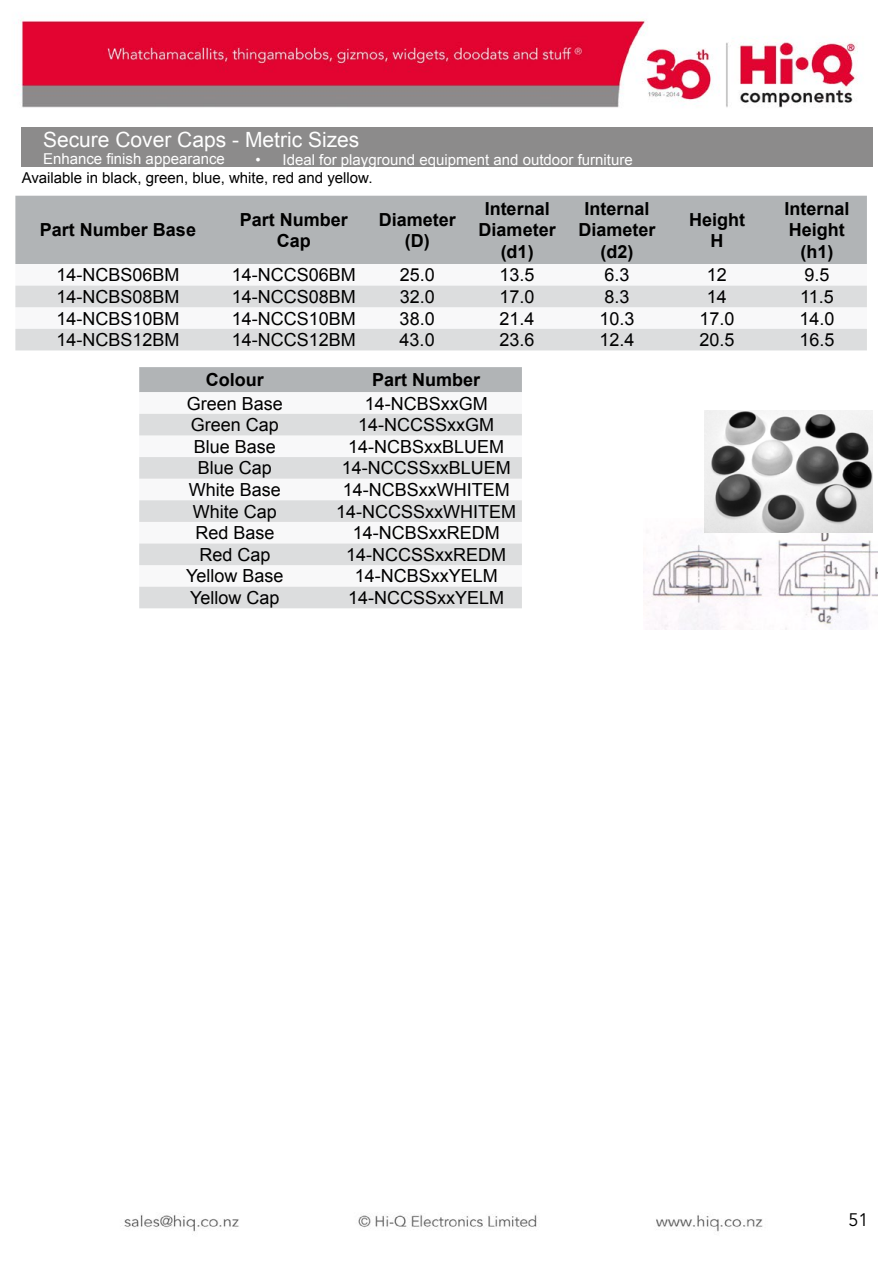
<style>
.page{position:relative;width:893px;height:1263px;background:#fff}
.page>*{position:absolute;margin:0;border:0;box-sizing:border-box;transform-origin:0 0}
.t1{font:21px "Arial";color:#fff}
.t2{font:18px "Arial";color:#000}
.t3{font:700 18px/21.6px "Arial";color:#000;text-align:center}
.t4{font:18px "Avenir";color:#000}
.t5{font:15px "Arial";color:#fff}
.t6{font:15px "Arial";color:#000}
</style>
<div class="page">
<img style="left:14px;top:17px;width:864px;height:1215px">
<div style="left:15px;top:196px;width:852px;height:68px;background:#b1b4b6"></div>
<svg style="left:15px;top:264px;width:852px;height:22px"></svg>
<svg style="left:15px;top:286px;width:852px;height:64px;fill:#dcddde"></svg>
<div style="left:139px;top:367px;width:383px;height:25px;background:#b1b4b6"></div>
<svg style="left:139px;top:392px;width:383px;height:22px"></svg>
<svg style="left:139px;top:414px;width:383px;height:194px;fill:#dcddde"></svg>
<div style="left:22px;top:128px;width:850px;height:39px;background:#8c8b8b"></div>
<img style="left:644px;top:518px;width:233px;height:112px">
<img style="left:705px;top:410px;width:167px;height:123px">
<p class="t1" style="left:43px;top:126px;width:318px">Secure Cover Caps - Metric Sizes</p>
<p class="t5" style="left:43px;top:149px;width:183px">Enhance finish appearance</p>
<p class="t6" style="left:22px;top:168px;width:352px">Available in black, green, blue, white, red and yellow.</p>
<p class="t5" style="left:256px;top:149px;width:379px">• Ideal for playground equipment and outdoor furniture</p>
<p class="t3" style="left:40px;top:220px;width:158px">Part Number Base</p>
<p class="t3" style="left:240px;top:209px;width:110px">Part Number<br>Cap</p>
<p class="t3" style="left:379px;top:209px;width:79px">Diameter (D)</p>
<p class="t3" style="left:479px;top:198px;width:79px">Internal<br>Diameter (d1)</p>
<p class="t3" style="left:579px;top:198px;width:79px">Internal<br>Diameter (d2)</p>
<p class="t3" style="left:689px;top:209px;width:57px">Height<br>H</p>
<p class="t3" style="left:784px;top:198px;width:67px">Internal<br>Height (h1)</p>
<p class="t2" style="left:56px;top:263px;width:125px">14-NCBS06BM</p>
<p class="t2" style="left:232px;top:263px;width:126px">14-NCCS06BM</p>
<p class="t2" style="left:400px;top:263px;width:37px">25.0</p>
<p class="t2" style="left:500px;top:263px;width:37px">13.5</p>
<p class="t2" style="left:605px;top:263px;width:27px">6.3</p>
<p class="t2" style="left:707px;top:263px;width:22px">12</p>
<p class="t2" style="left:804px;top:263px;width:27px">9.5</p>
<p class="t2" style="left:56px;top:285px;width:125px">14-NCBS08BM</p>
<p class="t2" style="left:232px;top:285px;width:126px">14-NCCS08BM</p>
<p class="t2" style="left:400px;top:285px;width:37px">32.0</p>
<p class="t2" style="left:500px;top:285px;width:37px">17.0</p>
<p class="t2" style="left:604px;top:285px;width:27px">8.3</p>
<p class="t2" style="left:707px;top:285px;width:22px">14</p>
<p class="t2" style="left:800px;top:285px;width:35px">11.5</p>
<p class="t2" style="left:56px;top:306px;width:125px">14-NCBS10BM</p>
<p class="t2" style="left:232px;top:306px;width:126px">14-NCCS10BM</p>
<p class="t2" style="left:400px;top:306px;width:37px">38.0</p>
<p class="t2" style="left:500px;top:306px;width:37px">21.4</p>
<p class="t2" style="left:599px;top:306px;width:37px">10.3</p>
<p class="t2" style="left:699px;top:306px;width:37px">17.0</p>
<p class="t2" style="left:799px;top:306px;width:37px">14.0</p>
<p class="t2" style="left:56px;top:328px;width:125px">14-NCBS12BM</p>
<p class="t2" style="left:232px;top:328px;width:126px">14-NCCS12BM</p>
<p class="t2" style="left:400px;top:328px;width:37px">43.0</p>
<p class="t2" style="left:500px;top:328px;width:37px">23.6</p>
<p class="t2" style="left:599px;top:328px;width:37px">12.4</p>
<p class="t2" style="left:699px;top:328px;width:37px">20.5</p>
<p class="t2" style="left:799px;top:328px;width:37px">16.5</p>
<p class="t3" style="left:206px;top:370px;width:59px">Colour</p>
<p class="t3" style="left:372px;top:370px;width:110px">Part Number</p>
<p class="t2" style="left:187px;top:391px;width:98px">Green Base</p>
<p class="t2" style="left:365px;top:391px;width:125px">14-NCBSxxGM</p>
<p class="t2" style="left:191px;top:413px;width:90px">Green Cap</p>
<p class="t2" style="left:358px;top:413px;width:138px">14-NCCSSxxGM</p>
<p class="t2" style="left:194px;top:435px;width:84px">Blue Base</p>
<p class="t2" style="left:348px;top:435px;width:158px">14-NCBSxxBLUEM</p>
<p class="t2" style="left:198px;top:456px;width:76px">Blue Cap</p>
<p class="t2" style="left:342px;top:456px;width:171px">14-NCCSSxxBLUEM</p>
<p class="t2" style="left:189px;top:478px;width:94px">White Base</p>
<p class="t2" style="left:343px;top:478px;width:169px">14-NCBSxxWHITEM</p>
<p class="t2" style="left:193px;top:499px;width:86px">White Cap</p>
<p class="t2" style="left:336px;top:499px;width:182px">14-NCCSSxxWHITEM</p>
<p class="t2" style="left:195px;top:521px;width:81px">Red Base</p>
<p class="t2" style="left:353px;top:521px;width:149px">14-NCBSxxREDM</p>
<p class="t2" style="left:199px;top:543px;width:73px">Red Cap</p>
<p class="t2" style="left:346px;top:543px;width:162px">14-NCCSSxxREDM</p>
<p class="t2" style="left:186px;top:564px;width:99px">Yellow Base</p>
<p class="t2" style="left:355px;top:564px;width:145px">14-NCBSxxYELM</p>
<p class="t2" style="left:190px;top:586px;width:91px">Yellow Cap</p>
<p class="t2" style="left:348px;top:586px;width:158px">14-NCCSSxxYELM</p>
<p class="t4" style="left:848px;top:1209px;width:22px">51</p>
</div>
